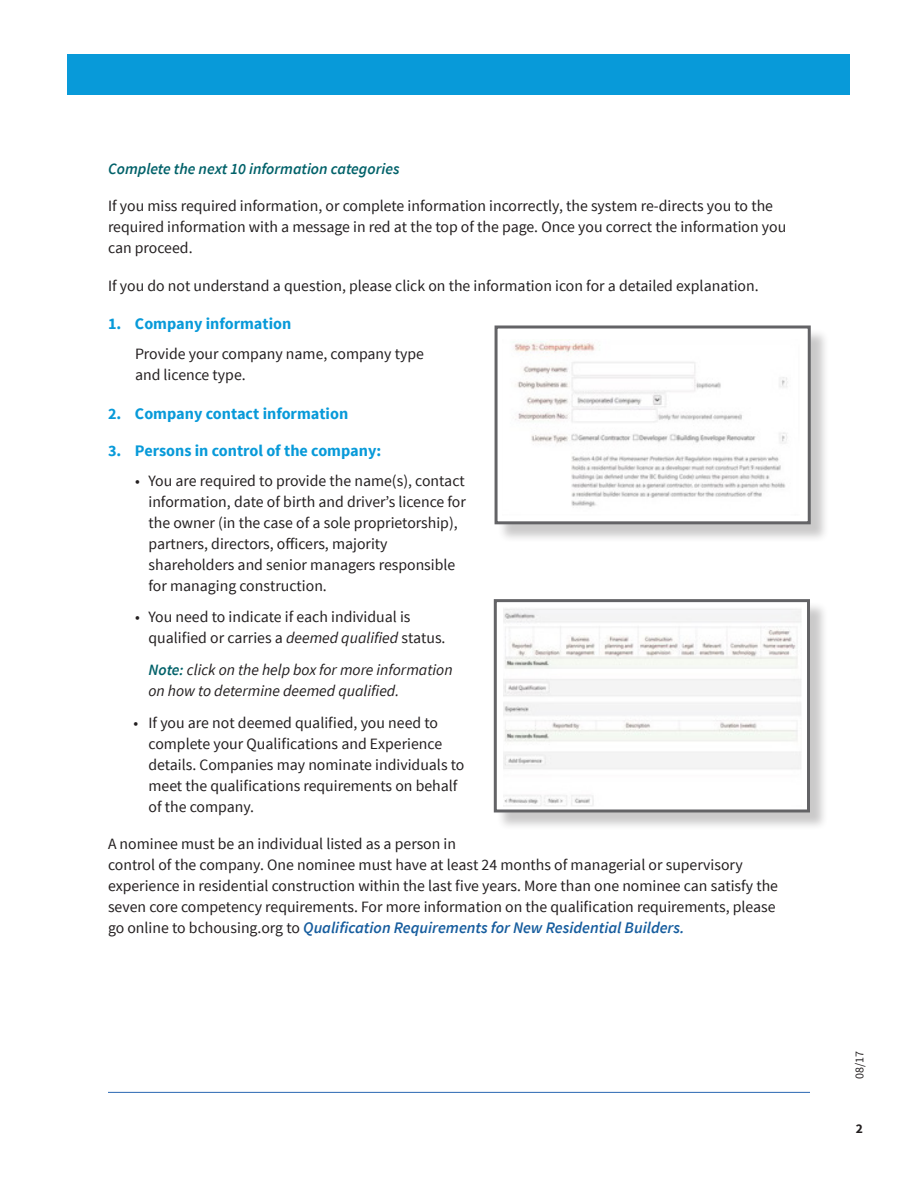
<style>
.page{position:relative;width:918px;height:1188px;background:#fff}
.page>*{position:absolute;margin:0;border:0;box-sizing:border-box;transform-origin:0 0}
.Lists_head_-_1_2_3{font:700 16.2px "Source Sans Pro";color:#089ad9}
.Body{font:italic 600 16.2px "Source Sans Pro";color:#175d9e}
.Body-2{font:15.75px/21px "Source Sans Pro";color:#231f20}
.Lists_body{font:15.75px/21px "Source Sans Pro";color:#231f20}
.Lists_body-2{font:italic 15.75px/21px "Source Sans Pro";color:#231f20}
.Body-3{font:italic 600 15.75px "Source Sans Pro";color:#006169}
.t1{font:700 13.5px "Source Sans Pro";color:#231f20}
.t2{font:12px "Source Sans Pro";color:#231f20}
.s1{font-style:italic}
.s2{font-weight:600;color:#006169}
.s3{font-weight:400;font-style:normal;font-size:15.75px;color:#231f20}
</style>
<div class="page">
<hr style="left:108px;top:1092px;width:702px;height:1px;background:#2a67b2">
<div style="left:68px;top:54px;width:782px;height:40px;background:#089ad9"></div>
<div style="left:497px;top:328px;width:332px;height:215px;background:#231f20;opacity:.24"></div>
<div style="left:496px;top:327px;width:313px;height:196px;background:#fff"></div>
<div style="left:495px;top:326px;width:316px;height:198px;border:3px solid #636366"></div>
<img style="left:514px;top:340px;width:274px;height:167px">
<div style="left:496px;top:601px;width:333px;height:230px;background:#231f20;opacity:.24"></div>
<div style="left:495px;top:601px;width:313px;height:210px;background:#fff"></div>
<div style="left:494px;top:599px;width:316px;height:213px;border:3px solid #636366"></div>
<img style="left:503px;top:608px;width:298px;height:198px">
<p class="Body-3" style="left:108px;top:159px;width:293px">Complete the next 10 information categories</p>
<p class="Body-2" style="left:108px;top:196px;width:680px">If you miss required information, or complete information incorrectly, the system re-directs you to the required information with a message in red at the top of the page. Once you correct the information you can proceed.</p>
<p class="Body-2" style="left:108px;top:275px;width:652px">If you do not understand a question, please click on the information icon for a detailed explanation.</p>
<p class="Lists_head_-_1_2_3" style="left:108px;top:313px;width:185px">1. Company information</p>
<p class="Lists_body" style="left:135px;top:344px;width:291px">Provide your company name, company type and licence type.</p>
<p class="Lists_head_-_1_2_3" style="left:108px;top:403px;width:242px">2. Company contact information</p>
<p class="Lists_head_-_1_2_3" style="left:108px;top:440px;width:275px">3. Persons in control of the company:</p>
<p class="Lists_body" style="left:148px;top:470px;width:319px;text-indent:-14px">• You are required to provide the name(s), contact information, date of birth and driver’s licence for the owner (in the case of a sole proprietorship), partners, directors, officers, majority shareholders and senior managers responsible for managing construction.</p>
<p class="Lists_body" style="left:148px;top:607px;width:299px;text-indent:-14px">• You need to indicate if each individual is qualified or carries a <span class="s1">deemed qualified</span> status.</p>
<p class="Lists_body-2" style="left:148px;top:659px;width:306px"><span class="s2">Note:</span> click on the help box for more information on how to determine deemed qualified.</p>
<p class="Lists_body" style="left:148px;top:712px;width:317px;text-indent:-15px">• If you are not deemed qualified, you need to complete your Qualifications and Experience details. Companies may nominate individuals to meet the qualifications requirements on behalf of the company.</p>
<p class="Body-2" style="left:108px;top:834px;width:672px">A nominee must be an individual listed as a person in<br>control of the company. One nominee must have at least 24 months of managerial or supervisory experience in residential construction within the last five years. More than one nominee can satisfy the seven core competency requirements. For more information on the qualification requirements, please</p>
<p class="Body" style="left:108px;top:918px;width:578px"><span class="s3">go online to bchousing.org to</span> Qualification Requirements for New Residential Builders.</p>
<p class="t2" style="left:852px;top:1079px;width:30px;rotate:-90deg">08/17</p>
<p class="t1" style="left:856px;top:1120px;width:9px">2</p>
</div>
